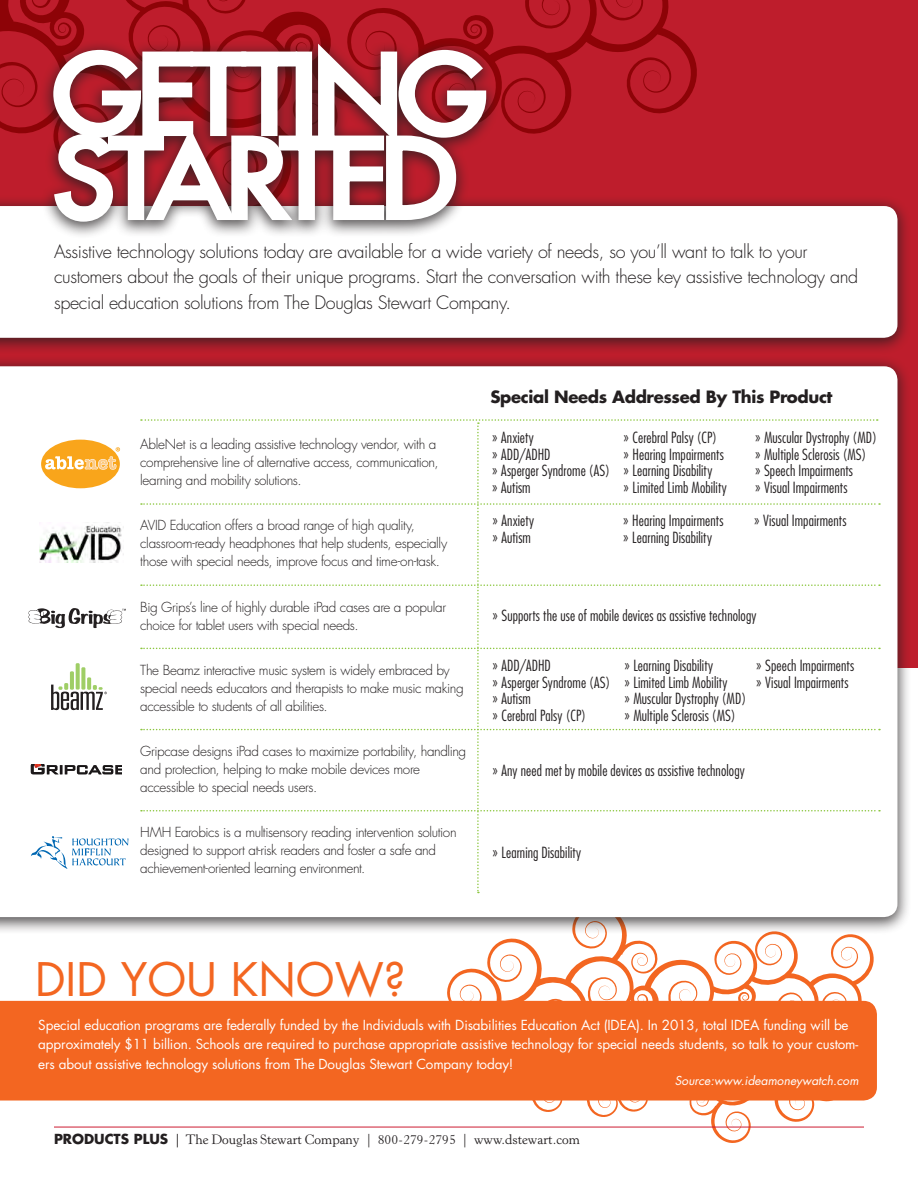
<style>
.page{position:relative;width:918px;height:1188px;background:#fff}
.page>*{position:absolute;margin:0;border:0;box-sizing:border-box;transform-origin:0 0}
.t1{font:104.1px/84px "Futura";letter-spacing:-.025em;color:#fff;scale:1.06 1}
.t2{font:45px "Futura";color:#f36621}
.t3{font:300 18px/25.5px "Futura";letter-spacing:-.02em;color:#231f20}
.t4{font:700 16.5px "Futura";letter-spacing:-.02em;color:#231f20}
.bullets{font:300 condensed 15px "Futura";letter-spacing:.005em;color:#231f20}
.dsc_text_no_hyphenat{font:300 13.5px/18px "Futura";letter-spacing:-.025em;color:#231f20}
.t5{font:13.5px/19.5px "Futura";letter-spacing:-.01em;color:#fff}
.t6{font:13.5px "Horley Old Style";color:#231f20}
.t7{font:italic 12px "Futura";color:#fff}
.s1{font-family:"Futura";font-weight:700}
.s2{font-family:"Minion Pro"}
</style>
<div class="page">
<svg style="left:530px;top:1101px;width:315px;height:42px"></svg>
<svg style="left:447px;top:934px;width:427px;height:67px"></svg>
<div style="left:0;top:0;width:918px;height:667px;background:#be1d2c"></div>
<svg style="left:0;top:0;width:697px;height:134px"></svg>
<div style="left:0;top:355px;width:912px;height:579px;background:#231f20;opacity:.75"></div>
<div style="left:0;top:366px;width:897px;height:551px;background:#fff"></div>
<div style="left:0;top:195px;width:912px;height:160px;background:#231f20;opacity:.75"></div>
<div style="left:0;top:206px;width:897px;height:132px;background:#fff"></div>
<hr style="left:54px;top:1127px;width:810px;height:1px;background:#cd1c32">
<img style="left:39px;top:523px;width:85px;height:40px">
<svg style="left:28px;top:608px;width:98px;height:20px;background:#bebdbd"></svg>
<svg style="left:31px;top:765px;width:91px;height:9px"></svg>
<svg style="left:51px;top:663px;width:56px;height:47px"></svg>
<svg style="left:39px;top:437px;width:83px;height:53px"></svg>
<div style="left:41px;top:440px;width:79px;height:48px;background:#f9a51b;border-radius:50%"></div>
<svg style="left:45px;top:446px;width:76px;height:24px"></svg>
<svg style="left:31px;top:836px;width:98px;height:33px"></svg>
<div style="left:141px;top:419px;width:739px;height:474px;background:#fff"></div>
<div style="left:0;top:1001px;width:877px;height:100px;background:#f36621"></div>
<div style="left:39px;top:34px;width:461px;height:205px;background:#231f20;opacity:.75"></div>
<svg style="left:50px;top:36px;width:439px;height:189px;background:#b97a80"></svg>
<p class="t1" style="left:54px;top:52px;width:409px">GETTING<br>STARTED</p>
<p class="t3" style="left:54px;top:239px;width:806px">Assistive technology solutions today are available for a wide variety of needs, so you’ll want to talk to your customers about the goals of their unique programs. Start the conversation with these key assistive technology and special education solutions from The Douglas Stewart Company.</p>
<p class="dsc_text_no_hyphenat" style="left:140px;top:436px;width:300px">AbleNet is a leading assistive technology vendor, with a comprehensive line of alternative access, communication, learning and mobility solutions.</p>
<p class="dsc_text_no_hyphenat" style="left:140px;top:517px;width:309px">AVID Education offers a broad range of high quality, classroom-ready headphones that help students, especially those with special needs, improve focus and time-on-task.</p>
<p class="dsc_text_no_hyphenat" style="left:140px;top:598px;width:307px">Big Grips’s line of highly durable iPad cases are a popular choice for tablet users with special needs.</p>
<p class="dsc_text_no_hyphenat" style="left:140px;top:661px;width:325px">The Beamz interactive music system is widely embraced by special needs educators and therapists to make music making accessible to students of all abilities.</p>
<p class="dsc_text_no_hyphenat" style="left:140px;top:742px;width:328px">Gripcase designs iPad cases to maximize portability, handling and protection, helping to make mobile devices more accessible to special needs users.</p>
<p class="dsc_text_no_hyphenat" style="left:140px;top:823px;width:318px">HMH Earobics is a multisensory reading intervention solution designed to support at-risk readers and foster a safe and achievement-oriented learning environment.</p>
<p class="t4" style="left:490px;top:385px;width:344px">Special Needs Addressed By This Product</p>
<p class="bullets" style="left:492px;top:428px;width:43px">» Anxiety</p>
<p class="bullets" style="left:492px;top:445px;width:60px">» ADD/ADHD</p>
<p class="bullets" style="left:492px;top:461px;width:119px">» Asperger Syndrome (AS)</p>
<p class="bullets" style="left:492px;top:478px;width:40px">» Autism</p>
<p class="bullets" style="left:492px;top:511px;width:43px">» Anxiety</p>
<p class="bullets" style="left:492px;top:528px;width:40px">» Autism</p>
<p class="bullets" style="left:624px;top:428px;width:95px">» Cerebral Palsy (CP)</p>
<p class="bullets" style="left:624px;top:445px;width:102px">» Hearing Impairments</p>
<p class="bullets" style="left:624px;top:461px;width:90px">» Learning Disability</p>
<p class="bullets" style="left:624px;top:478px;width:105px">» Limited Limb Mobility</p>
<p class="bullets" style="left:623px;top:511px;width:102px">» Hearing Impairments</p>
<p class="bullets" style="left:623px;top:528px;width:90px">» Learning Disability</p>
<p class="bullets" style="left:755px;top:428px;width:123px">» Muscular Dystrophy (MD)</p>
<p class="bullets" style="left:755px;top:445px;width:113px">» Multiple Sclerosis (MS)</p>
<p class="bullets" style="left:755px;top:461px;width:100px">» Speech Impairments</p>
<p class="bullets" style="left:755px;top:478px;width:94px">» Visual Impairments</p>
<p class="bullets" style="left:754px;top:511px;width:94px">» Visual Impairments</p>
<p class="bullets" style="left:492px;top:606px;width:266px">» Supports the use of mobile devices as assistive technology</p>
<p class="bullets" style="left:492px;top:656px;width:60px">» ADD/ADHD</p>
<p class="bullets" style="left:492px;top:673px;width:119px">» Asperger Syndrome (AS)</p>
<p class="bullets" style="left:492px;top:689px;width:40px">» Autism</p>
<p class="bullets" style="left:492px;top:706px;width:95px">» Cerebral Palsy (CP)</p>
<p class="bullets" style="left:624px;top:656px;width:90px">» Learning Disability</p>
<p class="bullets" style="left:624px;top:673px;width:105px">» Limited Limb Mobility</p>
<p class="bullets" style="left:624px;top:689px;width:123px">» Muscular Dystrophy (MD)</p>
<p class="bullets" style="left:624px;top:706px;width:113px">» Multiple Sclerosis (MS)</p>
<p class="bullets" style="left:756px;top:656px;width:100px">» Speech Impairments</p>
<p class="bullets" style="left:756px;top:673px;width:94px">» Visual Impairments</p>
<p class="bullets" style="left:492px;top:761px;width:254px">» Any need met by mobile devices as assistive technology</p>
<p class="bullets" style="left:492px;top:843px;width:90px">» Learning Disability</p>
<p class="t2" style="left:35px;top:949px;width:372px">DID YOU KNOW?</p>
<p class="t5" style="left:38px;top:1015px;width:822px">Special education programs are federally funded by the Individuals with Disabilities Education Act (IDEA). In 2013, total IDEA funding will be approximately $11 billion. Schools are required to purchase appropriate assistive technology for special needs students, so talk to your custom&shy;ers about assistive technology solutions from The Douglas Stewart Company today!</p>
<p class="t7" style="left:675px;top:1072px;width:185px">Source:www.ideamoneywatch.com</p>
<p class="t6" style="left:54px;top:1131px;width:527px"><span class="s1">PRODUCTS PLUS</span> <span class="s2">|</span> The Douglas Stewart Company | 800-279-2795 | www.dstewart.com</p>
</div>
